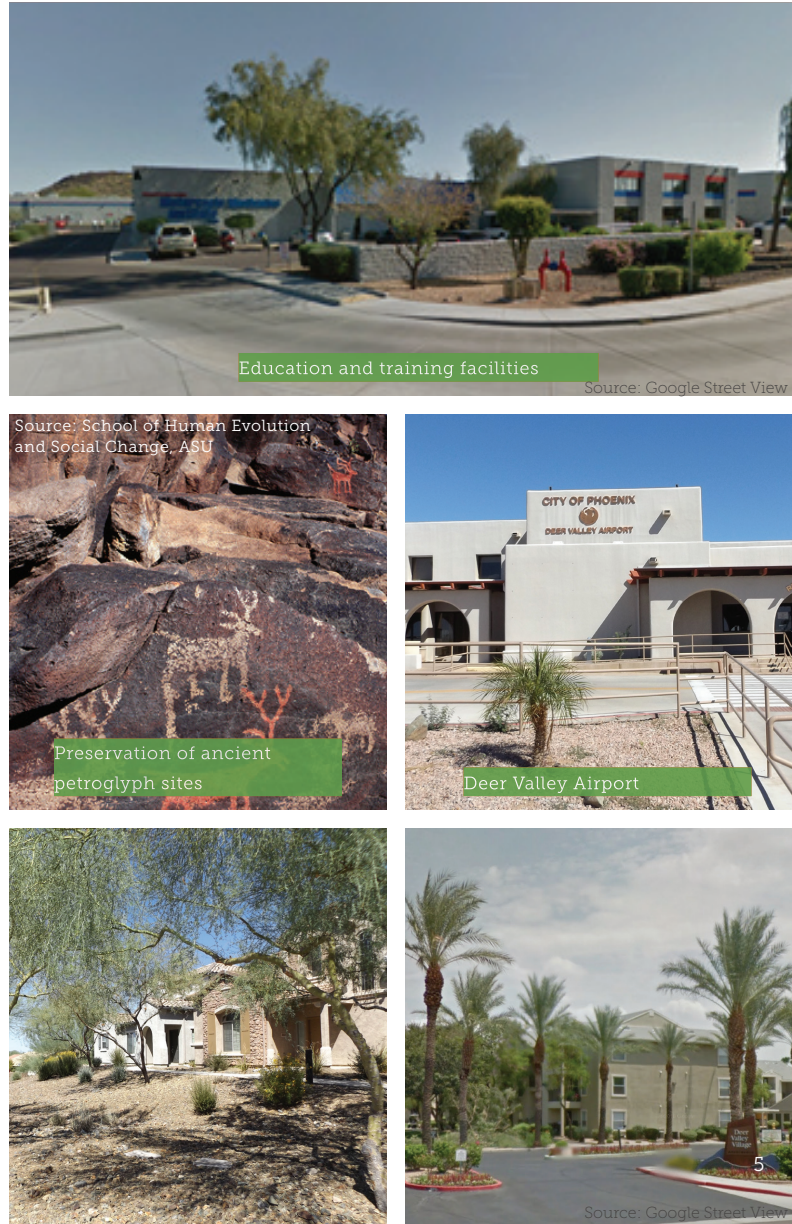
<style>
.page{position:relative;width:792px;height:1224px;background:#fff}
.page>*{position:absolute;margin:0;border:0;box-sizing:border-box;transform-origin:0 0}
.t1{font:20px "Museo Slab 300";color:#fff}
.t2{font:16px/21px "Museo Slab 300";letter-spacing:.04em;color:#fff}
.t3{font:16px "Museo Slab 100";color:#444241}
</style>
<div class="page">
<img style="left:405px;top:414px;width:387px;height:396px">
<img style="left:9px;top:414px;width:378px;height:396px">
<img style="left:9px;top:2px;width:783px;height:394px">
<img style="left:405px;top:828px;width:387px;height:396px">
<img style="left:9px;top:828px;width:378px;height:396px">
<img style="left:464px;top:767px;width:288px;height:29px">
<img style="left:464px;top:777px;width:174px;height:16px">
<img style="left:239px;top:353px;width:360px;height:29px">
<img style="left:240px;top:361px;width:298px;height:17px">
<img style="left:54px;top:739px;width:288px;height:57px">
<img style="left:55px;top:746px;width:216px;height:13px">
<img style="left:54px;top:776px;width:148px;height:17px">
<p class="t2" style="left:15px;top:415px;width:297px">Source: School of Human Evolution and Social Change, ASU</p>
<p class="t3" style="left:584px;top:379px;width:205px">Source: Google Street View</p>
<p class="t1" style="left:754px;top:1153px;width:13px">5</p>
<p class="t3" style="left:584px;top:1204px;width:205px">Source: Google Street View</p>
</div>
